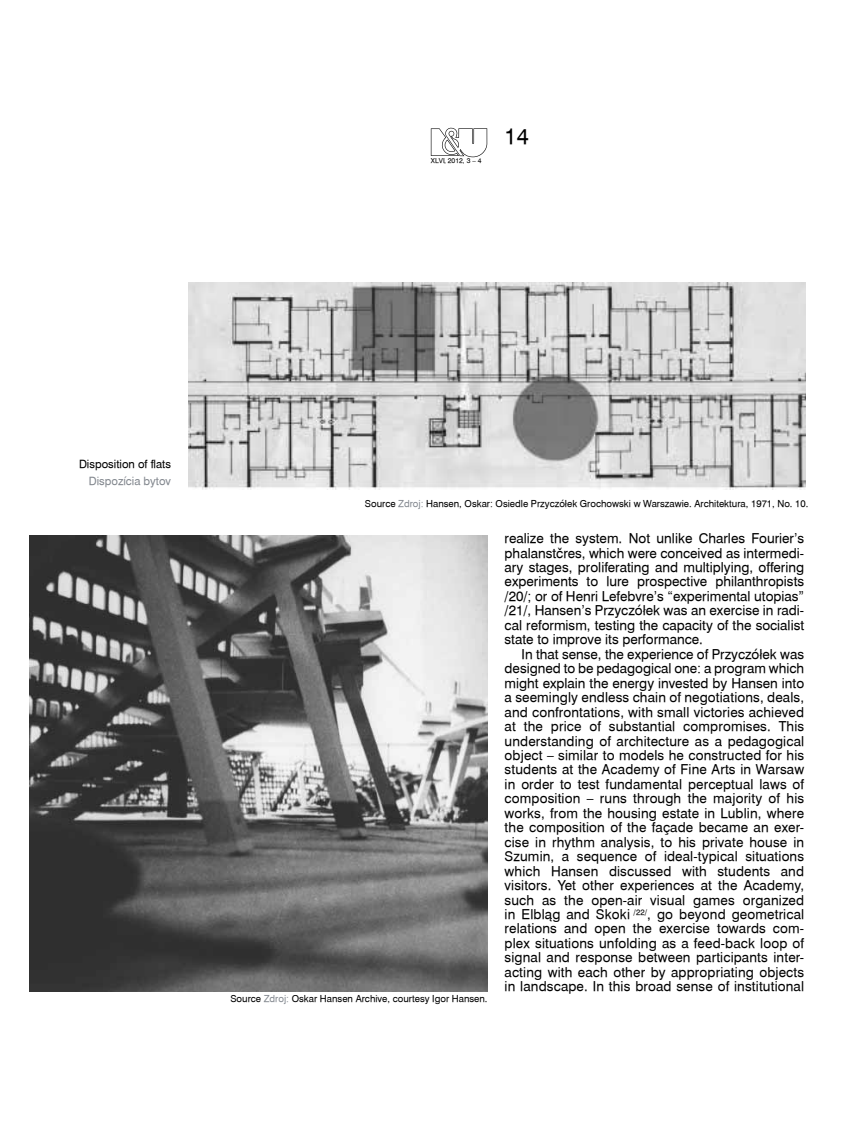
<style>
.page{position:relative;width:868px;height:1127px;background:#fff}
.page>*{position:absolute;margin:0;border:0;box-sizing:border-box;transform-origin:0 0}
.t1{font:22.05px "Swiss 721 AT";color:#000}
.t2{font:13.5px/14.4px "Swiss 721 AT";letter-spacing:.005em;color:#000;text-align:justify}
.t3{font:11.25px "Swiss 721 AT";color:#000}
.t4{font:11.25px "Swiss 721 AT";color:#83888f}
.t5{font:9.6px "Swiss 721 AT";color:#000}
.t6{font:6.75px "Swiss 721 AT";color:#000}
.s1{color:#83888f}
</style>
<div class="page">
<img style="left:188px;top:283px;width:617px;height:206px">
<img style="left:30px;top:536px;width:457px;height:455px">
<svg style="left:431px;top:128px;width:56px;height:29px"></svg>
<p class="t6" style="left:431px;top:157px;width:52px">XLV I, 2012, 3 – 4</p>
<h1 class="t1" style="left:504px;top:124px;width:26px">14</h1>
<p class="t3" style="left:79px;top:457px;width:93px">Disposition of flats</p>
<p class="t4" style="left:89px;top:474px;width:84px">Dispozícia bytov</p>
<p class="t5" style="left:365px;top:498px;width:445px">Source <span class="s1">Zdroj:</span> Hansen, Oskar: Osiedle Przyczółek Grochowski w Warszawie. Architektura, 1971, No. 10.</p>
<p class="t5" style="left:230px;top:993px;width:258px">Source <span class="s1">Zdroj:</span> Oskar Hansen Archive, courtesy I gor Hansen.</p>
<p class="t2" style="left:504px;top:531px;width:301px">realize the system. Not unlike Charles Fourier’s phalanstères, which were conceived as intermedi&shy;ary stages, proliferating and multiplying, offering experiments to lure prospective philanthropists /20/; or of Henri Lefebvre’s “experimental utopias” /21/, Hansen’s Przyczółek was an exercise in radi&shy;cal reformism, testing the capacity of the socialist state to improve its performance.</p>
<p class="t2" style="left:504px;top:647px;width:301px;text-indent:17px">I n that sense, the experience of Przyczółek was designed to be pedagogical one: a program which might explain the energy invested by Hansen into a seemingly endless chain of negotiations, deals, and confrontations, with small victories achieved at the price of substantial compromises. This understanding of architecture as a pedagogical object – similar to models he constructed for his students at the Academy of Fine Arts in Warsaw in order to test fundamental perceptual laws of composition – runs through the majority of his works, from the housing estate in Lublin, where the composition of the façade became an exer&shy;cise in rhythm analysis, to his private house in Szumin, a sequence of ideal-typical situations which Hansen discussed with students and visitors. Yet other experiences at the Academy, such as the open-air visual games organized in Elbląg and Skoki <sup>/22/</sup>, go beyond geometrical relations and open the exercise towards com&shy;plex situations unfolding as a feed-back loop of signal and response between participants inter&shy;acting with each other by appropriating objects in landscape. I n this broad sense of institutional</p>
</div>
